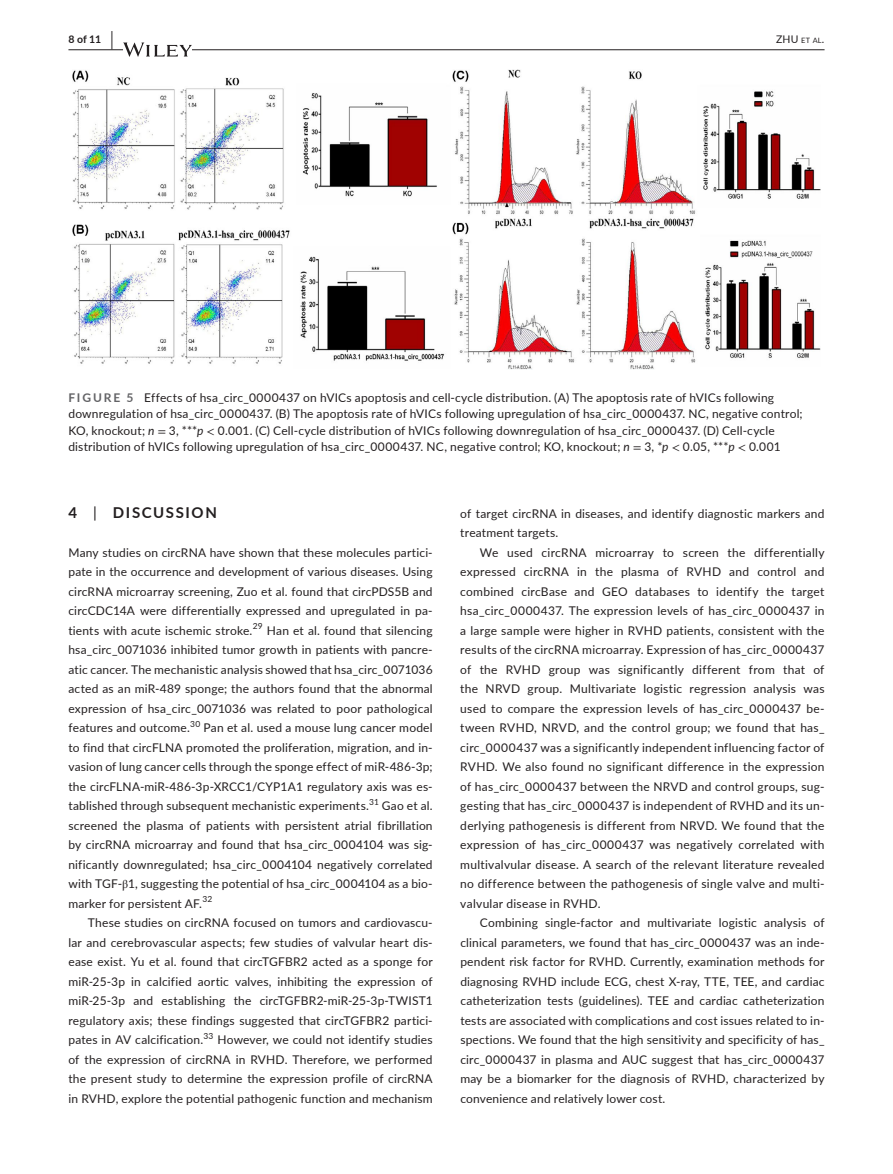
<style>
.page{position:relative;width:893px;height:1174px;background:#fff}
.page>*{position:absolute;margin:0;border:0;box-sizing:border-box;transform-origin:0 0}
.t1{font:700 15px "Lato";letter-spacing:.11em;color:#231f20}
.t2{font:12px/19.5px "Lato";letter-spacing:.015em;color:#231f20;text-align:justify}
.t3{font:10.5px "Lato";color:#231f20}
.t4{font:700 10.5px "Lato";color:#231f20}
.t5{font:8.4px "Lato";color:#231f20}
.s1{font-size:19.5px}
.s2{font-size:7.35px}
.s3{font-weight:700;color:#636366}
.s4{font-style:italic}
.s5{font-family:"STIX"}
.s6{font-weight:400}
</style>
<div class="page">
<hr style="left:68px;top:49px;width:756px;height:1px;background:#231f20">
<svg style="left:123px;top:42px;width:69px;height:15px"></svg>
<img style="left:72px;top:69px;width:749px;height:300px">
<p class="t4" style="left:68px;top:31px;width:46px">8 of 11 <span class="s1">|</span></p>
<p class="t3" style="left:776px;top:31px;width:50px">ZHU <span class="s2">et al</span>.</p>
<p class="t2" style="left:68px;top:389px;width:736px;line-height:16.5px;text-align:left"><span class="s3">FIGURE 5</span> Effects of hsa_circ_0000437 on hVICs apoptosis and cell-cycle distribution. (A) The apoptosis rate of hVICs following downregulation of hsa_circ_0000437. (B) The apoptosis rate of hVICs following upregulation of hsa_circ_0000437. NC, negative control; KO, knockout; <span class="s4">n</span> <span class="s5">=</span> 3, ***<span class="s4">p</span> <span class="s5">&lt;</span> 0.001. (C) Cell-cycle distribution of hVICs following downregulation of hsa_circ_0000437. (D) Cell-cycle distribution of hVICs following upregulation of hsa_circ_0000437. NC, negative control; KO, knockout; <span class="s4">n</span> <span class="s5">=</span> 3, *<span class="s4">p</span> <span class="s5">&lt;</span> 0.05, ***<span class="s4">p</span> <span class="s5">&lt;</span> 0.001</p>
<p class="t1" style="left:68px;top:501px;width:150px">4 <span class="s6">|</span> DISCUSSION</p>
<p class="t2" style="left:68px;top:542px;width:366px">Many studies on circRNA have shown that these molecules partici&shy;pate in the occurrence and development of various diseases. Using circRNA microarray screening, Zuo et al. found that circPDS5B and circCDC14A were differentially expressed and upregulated in pa&shy;tients with acute ischemic stroke.</p>
<p class="t5" style="left:253px;top:620px;width:11px">29</p>
<p class="t2" style="left:68px;top:620px;width:366px;text-indent:198px">Han et al. found that silencing hsa_circ_0071036 inhibited tumor growth in patients with pancre&shy;atic cancer. The mechanistic analysis showed that hsa_circ_0071036 acted as an miR-489 sponge; the authors found that the abnormal expression of hsa_circ_0071036 was related to poor pathological features and outcome.</p>
<p class="t5" style="left:190px;top:718px;width:12px">30</p>
<p class="t2" style="left:68px;top:717px;width:366px;text-indent:135px">Pan et al. used a mouse lung cancer model to find that circFLNA promoted the proliferation, migration, and in&shy;vasion of lung cancer cells through the sponge effect of miR-486-3p; the circFLNA-miR-486-3p-XRCC1/CYP1A1 regulatory axis was es&shy;tablished through subsequent mechanistic experiments.<sup>31</sup> Gao et al. screened the plasma of patients with persistent atrial fibrillation by circRNA microarray and found that hsa_circ_0004104 was sig&shy;nificantly downregulated; hsa_circ_0004104 negatively correlated with TGF-<span class="s5">β</span>1, suggesting the potential of hsa_circ_0004104 as a bio&shy;marker for persistent AF.</p>
<p class="t5" style="left:202px;top:893px;width:11px">32</p>
<p class="t2" style="left:68px;top:912px;width:366px;text-indent:20px">These studies on circRNA focused on tumors and cardiovascu&shy;lar and cerebrovascular aspects; few studies of valvular heart dis&shy;ease exist. Yu et al. found that circTGFBR2 acted as a sponge for miR-25-3p in calcified aortic valves, inhibiting the expression of miR-25-3p and establishing the circTGFBR2-miR-25-3p-TWIST1 regulatory axis; these findings suggested that circTGFBR2 partici&shy;pates in AV calcification.<sup>33</sup> However, we could not identify studies of the expression of circRNA in RVHD. Therefore, we performed the present study to determine the expression profile of circRNA in RVHD, explore the potential pathogenic function and mechanism</p>
<p class="t2" style="left:460px;top:503px;width:366px">of target circRNA in diseases, and identify diagnostic markers and treatment targets.</p>
<p class="t2" style="left:460px;top:542px;width:366px;text-indent:20px">We used circRNA microarray to screen the differentially expressed circRNA in the plasma of RVHD and control and combined circBase and GEO databases to identify the target hsa_circ_0000437. The expression levels of has_circ_0000437 in a large sample were higher in RVHD patients, consistent with the results of the circRNA microarray. Expression of has_circ_0000437 of the RVHD group was significantly different from that of the NRVD group. Multivariate logistic regression analysis was used to compare the expression levels of has_circ_0000437 be&shy;tween RVHD, NRVD, and the control group; we found that has_ circ_0000437 was a significantly independent influencing factor of RVHD. We also found no significant difference in the expression of has_circ_0000437 between the NRVD and control groups, sug&shy;gesting that has_circ_0000437 is independent of RVHD and its un&shy;derlying pathogenesis is different from NRVD. We found that the expression of has_circ_0000437 was negatively correlated with multivalvular disease. A search of the relevant literature revealed no difference between the pathogenesis of single valve and multi&shy;valvular disease in RVHD.</p>
<p class="t2" style="left:460px;top:912px;width:366px;text-indent:19px">Combining single-factor and multivariate logistic analysis of clinical parameters, we found that has_circ_0000437 was an inde&shy;pendent risk factor for RVHD. Currently, examination methods for diagnosing RVHD include ECG, chest X-ray, TTE, TEE, and cardiac catheterization tests (guidelines). TEE and cardiac catheterization tests are associated with complications and cost issues related to in&shy;spections. We found that the high sensitivity and specificity of has_ circ_0000437 in plasma and AUC suggest that has_circ_0000437 may be a biomarker for the diagnosis of RVHD, characterized by convenience and relatively lower cost.</p>
</div>
